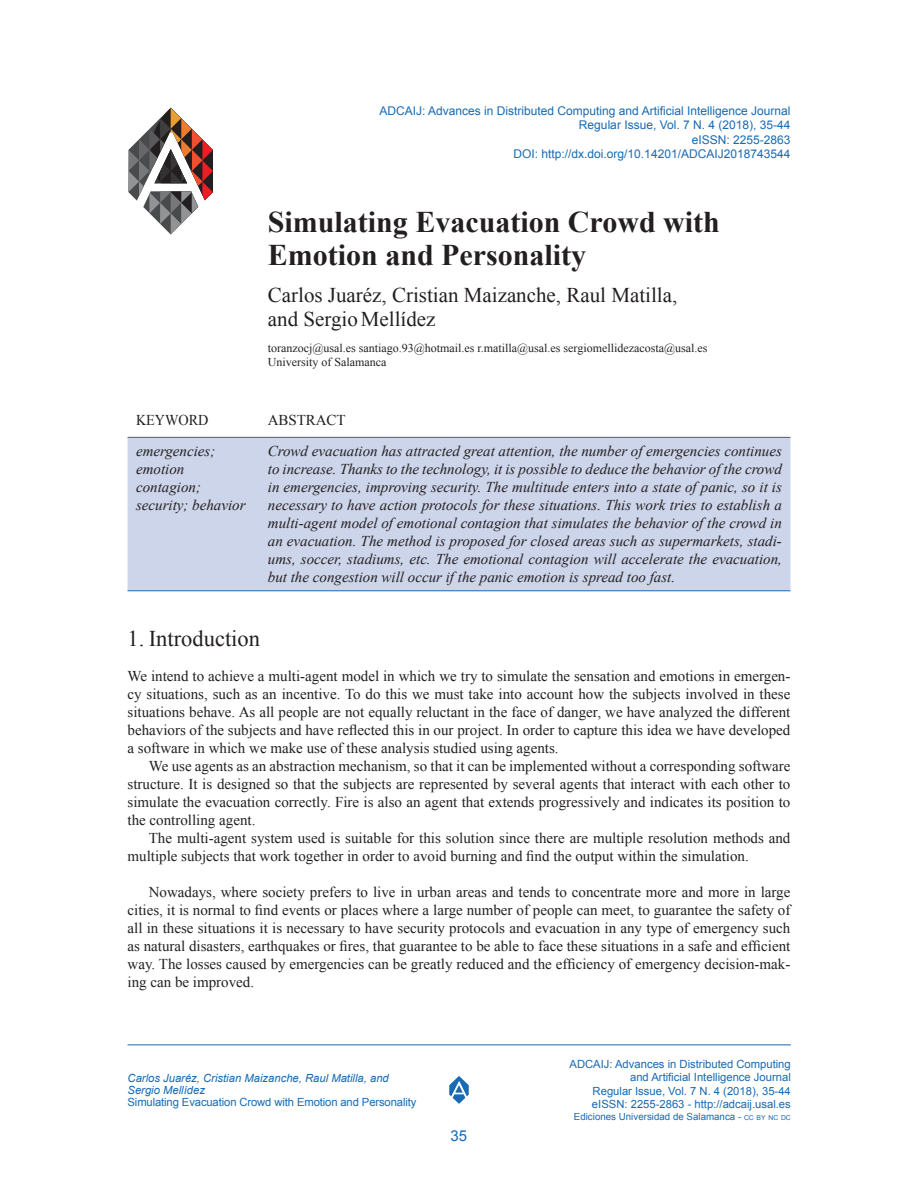
<style>
.page{position:relative;width:918px;height:1188px;background:#fff}
.page>*{position:absolute;margin:0;border:0;box-sizing:border-box;transform-origin:0 0}
.article-title{font:700 30px/33px "Times New Roman";color:#231f20}
._1Titulo{font:22.5px "Times New Roman";color:#231f20}
.name{font:21px/24px "Times New Roman";color:#231f20}
._5Texto{font:15px/18px "Times New Roman";color:#231f20;text-align:justify}
._00Abstract{font:italic 15px/18px "Times New Roman";color:#231f20;text-align:justify}
._5Texto1{font:15px/18px "Times New Roman";color:#231f20;text-align:justify}
.KeyWords{font:italic 15px/18px "Times New Roman";color:#231f20}
._00KeywordsAbstractT{font:15px "Times New Roman";letter-spacing:-.005em;color:#231f20;scale:.95 1}
.t1{font:15px "Arial";color:#186ab2}
.t2{font:12px/14.4px "Arial";color:#186ab2;text-align:right}
._00DatosAutores{font:12px "Times New Roman";color:#231f20}
.t3{font:11.25px/13.5px "Arial";color:#186ab2;text-align:right}
.t4{font:italic 11.25px/12px "Arial";color:#186ab2}
.t5{font:9.75px "Arial";color:#186ab2}
.s1{font-size:6.9px}
</style>
<div class="page">
<svg style="left:449px;top:1076px;width:20px;height:28px"></svg>
<hr style="left:128px;top:1044px;width:663px;height:1px;background:#186ab2">
<svg style="left:128px;top:108px;width:85px;height:126px"></svg>
<div style="left:128px;top:438px;width:662px;height:152px;background:#cdd5eb"></div>
<hr style="left:128px;top:590px;width:140px;height:1px;background:#186ab2">
<hr style="left:268px;top:590px;width:522px;height:1px;background:#186ab2">
<hr style="left:268px;top:437px;width:522px;height:1px;background:#186ab2">
<hr style="left:128px;top:437px;width:140px;height:1px;background:#186ab2">
<p class="t2" style="left:380px;top:104px;width:412px">ADCAIJ: Advances in Distributed Computing and Artificial Intelligence Journal Regular Issue, Vol. 7 N. 4 (2018), 35-44<br>eISSN: 2255-2863<br>DOI: http://dx.doi.org/10.14201/ADCAIJ2018743544</p>
<p class="article-title" style="left:268px;top:205px;width:454px">Simulating Evacuation Crowd with<br>Emotion and Personality</p>
<p class="name" style="left:268px;top:283px;width:411px">Carlos Juaréz, Cristian Maizanche, Raul Matilla, and SergioMellídez</p>
<p class="_00DatosAutores" style="left:268px;top:340px;width:441px">toranzocj@usal.es santiago.93@hotmail.es r.matilla@usal.es sergiomellidezacosta@usal.es</p>
<p class="_00DatosAutores" style="left:268px;top:354px;width:120px">University of Salamanca</p>
<p class="_00KeywordsAbstractT" style="left:136px;top:409px;width:78px">KEYWORD</p>
<p class="_5Texto" style="left:268px;top:410px;width:79px">ABSTRACT</p>
<p class="KeyWords" style="left:136px;top:442px;width:111px">emergencies; emotion contagion; security; behavior</p>
<p class="_00Abstract" style="left:268px;top:442px;width:516px">Crowd evacuation has attracted great attention, the number of emergencies continues to increase. Thanks to the technology, it is possible to deduce the behavior of the crowd in emergencies, improving security. The multitude enters into a state of panic, so it is necessary to have action protocols for these situations. This work tries to establish a multi-agent model of emotional contagion that simulates the behavior of the crowd in an evacuation. The method is proposed for closed areas such as supermarkets, stadi&shy;ums, soccer, stadiums, etc. The emotional contagion will accelerate the evacuation, but the congestion will occur if the panic emotion is spread too fast.</p>
<p class="_1Titulo" style="left:128px;top:624px;width:134px">1. Introduction</p>
<p class="_5Texto1" style="left:128px;top:667px;width:664px">We intend to achieve a multi-agent model in which we try to simulate the sensation and emotions in emergen&shy;cy situations, such as an incentive. To do this we must take into account how the subjects involved in these situations behave. As all people are not equally reluctant in the face of danger, we have analyzed the different behaviors of the subjects and have reflected this in our project. In order to capture this idea we have developed a software in which we make use of these analysis studied using agents.</p>
<p class="_5Texto" style="left:128px;top:757px;width:664px;text-indent:21px">We use agents as an abstraction mechanism, so that it can be implemented without a corresponding software structure. It is designed so that the subjects are represented by several agents that interact with each other to simulate the evacuation correctly. Fire is also an agent that extends progressively and indicates its position to the controlling agent.</p>
<p class="_5Texto" style="left:128px;top:829px;width:664px;text-indent:21px">The multi-agent system used is suitable for this solution since there are multiple resolution methods and multiple subjects that work together in order to avoid burning and find the output within the simulation.</p>
<p class="_5Texto" style="left:128px;top:883px;width:664px;text-indent:21px">Nowadays, where society prefers to live in urban areas and tends to concentrate more and more in large cities, it is normal to find events or places where a large number of people can meet, to guarantee the safety of all in these situations it is necessary to have security protocols and evacuation in any type of emergency such as natural disasters, earthquakes or fires, that guarantee to be able to face these situations in a safe and efficient way. The losses caused by emergencies can be greatly reduced and the efficiency of emergency decision-mak&shy;ing can be improved.</p>
<p class="t4" style="left:128px;top:1072px;width:263px">Carlos Juaréz, Cristian Maizanche, Raul Matilla, and<br>Sergio Mellídez</p>
<p class="t3" style="left:128px;top:1095px;width:290px">Simulating Evacuation Crowd with Emotion and Personality</p>
<p class="t1" style="left:451px;top:1126px;width:18px">35</p>
<p class="t3" style="left:570px;top:1057px;width:223px">ADCAIJ: Advances in Distributed Computing and Artificial Intelligence Journal<br>Regular Issue, Vol. 7 N. 4 (2018), 35-44 eISSN: 2255-2863 - http://adcaij.usal.es</p>
<p class="t5" style="left:574px;top:1110px;width:218px">Ediciones Universidad de Salamanca - <span class="s1">CC BY NC DC</span></p>
</div>
